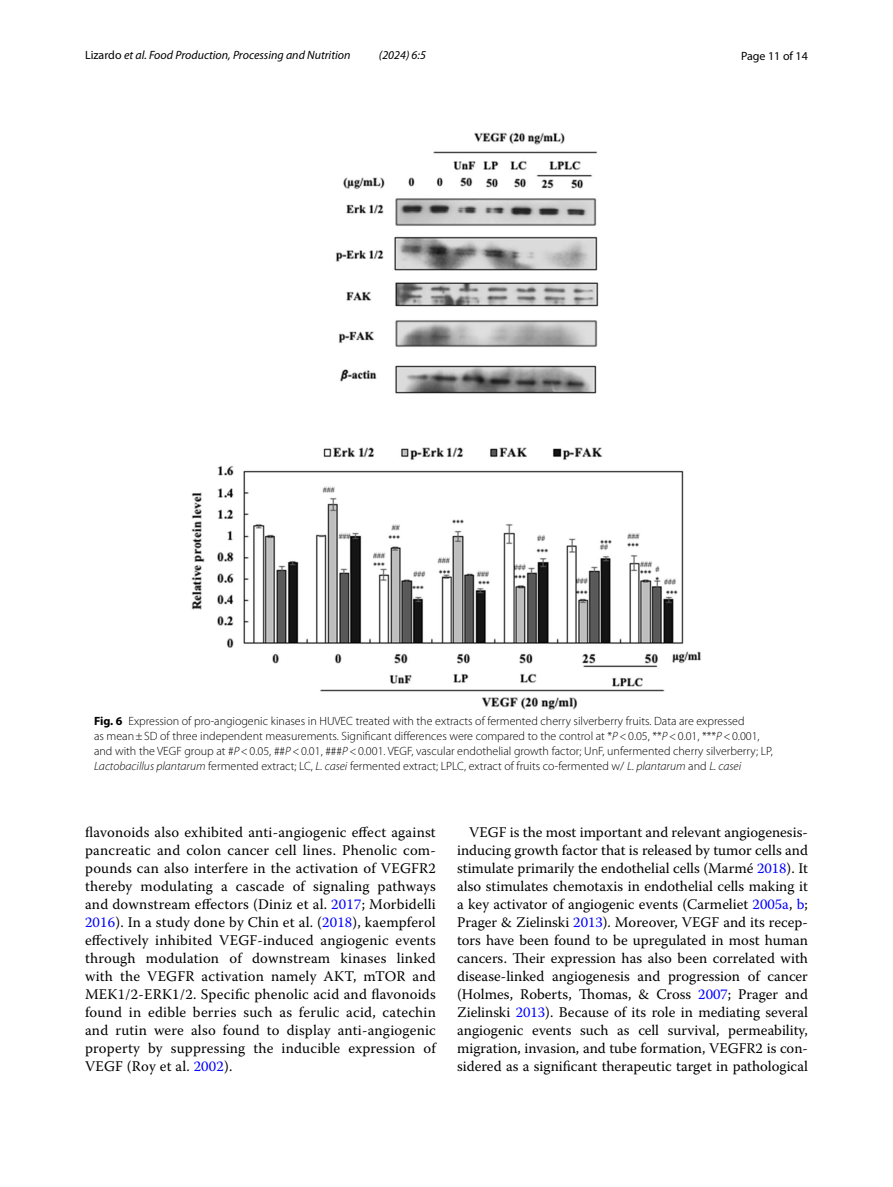
<style>
.page{position:relative;width:893px;height:1187px;background:#fff}
.page>*{position:absolute;margin:0;border:0;box-sizing:border-box;transform-origin:0 0}
.t1{font:14.7px/18px "Warnock Pro";letter-spacing:.01em;color:#000;text-align:justify}
.t2{font:300 12px/15px "Myriad Pro";color:#000}
.t3{font:italic 12px "Myriad Pro";color:#000}
.t4{font:12px "Myriad Pro";color:#000}
.s1{font-style:normal}
.s2{font-weight:700}
.s3{font-style:italic}
.s4{color:#00f}
</style>
<div class="page">
<img style="left:191px;top:133px;width:510px;height:576px">
<p class="t3" style="left:85px;top:48px;width:267px"><span class="s1">Lizardo</span> et al. Food Production, Processing and Nutrition</p>
<p class="t3" style="left:379px;top:48px;width:48px">(2024) 6:5</p>
<p class="t4" style="left:741px;top:48px;width:68px">Page 11 of 14</p>
<p class="t2" style="left:94px;top:713px;width:680px"><span class="s2">Fig. 6</span> Expression of pro-angiogenic kinases in HUVEC treated with the extracts of fermented cherry silverberry fruits. Data are expressed<br>as mean±SD of three independent measurements. Significant differences were compared to the control at *<span class="s3">P</span>&lt;0.05, **<span class="s3">P</span>&lt;0.01, ***<span class="s3">P</span>&lt;0.001, and with the VEGF group at #<span class="s3">P</span>&lt;0.05, ##<span class="s3">P</span>&lt;0.01, ###<span class="s3">P</span>&lt;0.001. VEGF, vascular endothelial growth factor; UnF, unfermented cherry silverberry; LP, <span class="s3">Lactobacillus plantarum</span> fermented extract; LC, <span class="s3">L. casei</span> fermented extract; LPLC, extract of fruits co-fermented w/ <span class="s3">L. plantarum</span> and <span class="s3">L. casei</span></p>
<p class="t1" style="left:85px;top:822px;width:352px">flavonoids also exhibited anti-angiogenic effect against pancreatic and colon cancer cell lines. Phenolic com&shy;pounds can also interfere in the activation of VEGFR2 thereby modulating a cascade of signaling pathways and downstream effectors (Diniz et al. <span class="s4">2017</span>; Morbidelli <span class="s4">2016</span>). In a study done by Chin et al. (<span class="s4">2018</span>), kaempferol effectively inhibited VEGF-induced angiogenic events through modulation of downstream kinases linked with the VEGFR activation namely AKT, mTOR and MEK1/2-ERK1/2. Specific phenolic acid and flavonoids found in edible berries such as ferulic acid, catechin and rutin were also found to display anti-angiogenic property by suppressing the inducible expression of VEGF (Roy et al. <span class="s4">2002</span>).</p>
<p class="t1" style="left:457px;top:822px;width:352px;text-indent:12px">VEGF is the most important and relevant angiogenesis&shy;inducing growth factor that is released by tumor cells and stimulate primarily the endothelial cells (Marmé <span class="s4">2018</span>). It also stimulates chemotaxis in endothelial cells making it a key activator of angiogenic events (Carmeliet <span class="s4">2005a</span>, <span class="s4">b</span>; Prager &amp; Zielinski <span class="s4">2013</span>). Moreover, VEGF and its recep&shy;tors have been found to be upregulated in most human cancers. Their expression has also been correlated with disease-linked angiogenesis and progression of cancer (Holmes, Roberts, Thomas, &amp; Cross <span class="s4">2007</span>; Prager and Zielinski <span class="s4">2013</span>). Because of its role in mediating several angiogenic events such as cell survival, permeability, migration, invasion, and tube formation, VEGFR2 is con&shy;sidered as a significant therapeutic target in pathological</p>
</div>
